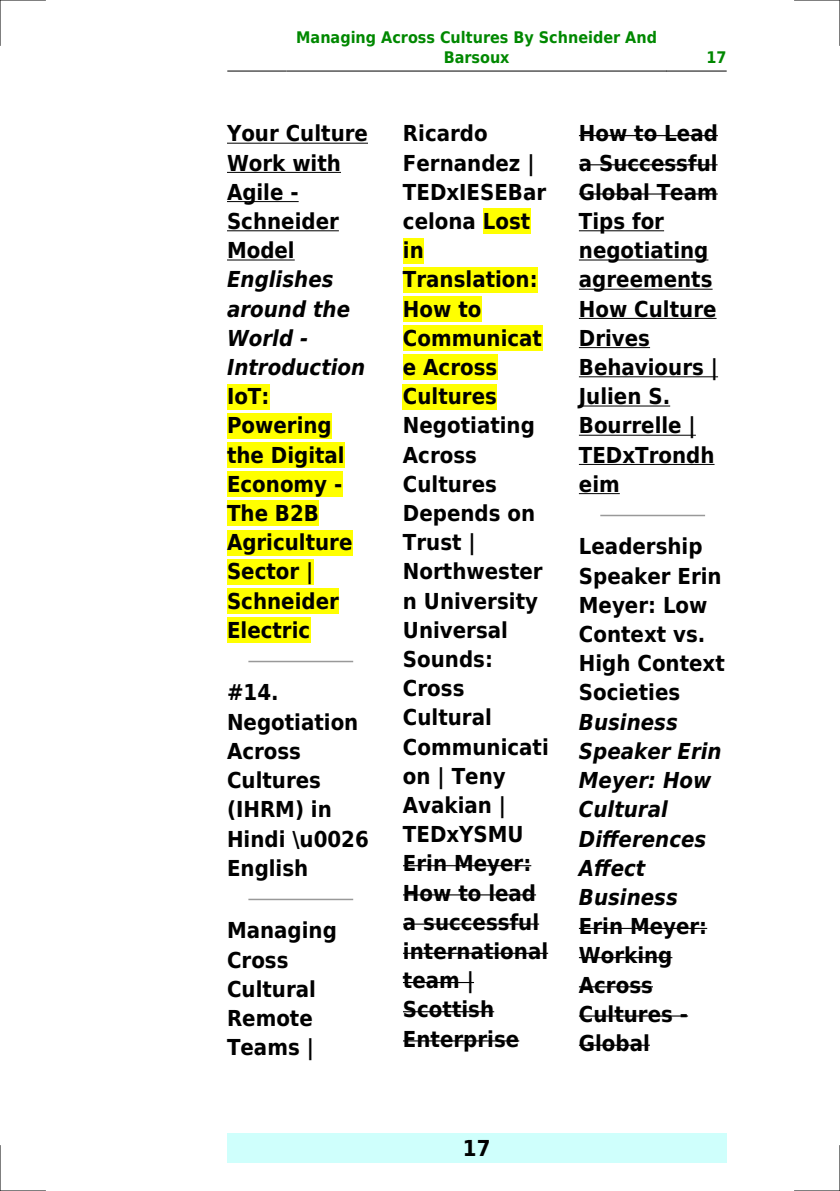
<style>
.page{position:relative;width:840px;height:1191px;background:#fff}
.page>*{position:absolute;margin:0;border:0;box-sizing:border-box;transform-origin:0 0}
.t1{font:700 22px/29.2px "DejaVu Sans Condensed";color:#000}
.t2{font:italic 700 22px/29.2px "DejaVu Sans Condensed";color:#000}
.t3{font:700 16px/19.2px "DejaVu Sans Condensed";color:#080;text-align:center}
</style>
<div class="page">
<hr style="left:227px;top:71px;width:59px;height:1px;background:#000">
<hr style="left:287px;top:71px;width:378px;height:1px;background:#000">
<hr style="left:666px;top:71px;width:59px;height:1px;background:#000">
<div style="left:227px;top:1133px;width:499px;height:29px;background:#cffffc"></div>
<hr style="left:227px;top:143px;width:141px;height:1px;background:#000">
<hr style="left:227px;top:172px;width:114px;height:1px;background:#000">
<hr style="left:227px;top:201px;width:71px;height:1px;background:#000">
<hr style="left:227px;top:230px;width:112px;height:1px;background:#000">
<hr style="left:227px;top:259px;width:67px;height:1px;background:#000">
<div style="left:227px;top:384px;width:42px;height:25px;background:#ff0"></div>
<div style="left:227px;top:413px;width:104px;height:25px;background:#ff0"></div>
<div style="left:227px;top:442px;width:117px;height:26px;background:#ff0"></div>
<div style="left:227px;top:471px;width:115px;height:26px;background:#ff0"></div>
<div style="left:227px;top:500px;width:92px;height:26px;background:#ff0"></div>
<div style="left:227px;top:530px;width:125px;height:25px;background:#ff0"></div>
<div style="left:227px;top:559px;width:86px;height:25px;background:#ff0"></div>
<div style="left:227px;top:588px;width:112px;height:26px;background:#ff0"></div>
<div style="left:227px;top:617px;width:83px;height:26px;background:#ff0"></div>
<hr style="left:249px;top:661px;width:103px;height:1px;background:#999">
<hr style="left:249px;top:898px;width:103px;height:2px;background:#999">
<div style="left:482px;top:208px;width:48px;height:26px;background:#ff0"></div>
<div style="left:403px;top:238px;width:20px;height:25px;background:#ff0"></div>
<div style="left:403px;top:267px;width:134px;height:25px;background:#ff0"></div>
<div style="left:403px;top:296px;width:78px;height:26px;background:#ff0"></div>
<div style="left:403px;top:325px;width:138px;height:26px;background:#ff0"></div>
<div style="left:403px;top:354px;width:94px;height:26px;background:#ff0"></div>
<div style="left:403px;top:384px;width:93px;height:25px;background:#ff0"></div>
<hr style="left:403px;top:865px;width:128px;height:1px;background:#000">
<hr style="left:403px;top:894px;width:133px;height:1px;background:#000">
<hr style="left:403px;top:923px;width:136px;height:1px;background:#000">
<hr style="left:403px;top:952px;width:145px;height:2px;background:#000">
<hr style="left:403px;top:982px;width:71px;height:1px;background:#000">
<hr style="left:403px;top:1011px;width:91px;height:1px;background:#000">
<hr style="left:403px;top:1040px;width:116px;height:1px;background:#000">
<hr style="left:578px;top:135px;width:139px;height:1px;background:#000">
<hr style="left:578px;top:164px;width:139px;height:1px;background:#000">
<hr style="left:578px;top:193px;width:139px;height:2px;background:#000">
<hr style="left:578px;top:230px;width:85px;height:1px;background:#000">
<hr style="left:578px;top:259px;width:130px;height:1px;background:#000">
<hr style="left:578px;top:289px;width:134px;height:1px;background:#000">
<hr style="left:578px;top:318px;width:138px;height:1px;background:#000">
<hr style="left:578px;top:347px;width:71px;height:1px;background:#000">
<hr style="left:578px;top:376px;width:139px;height:1px;background:#000">
<hr style="left:578px;top:405px;width:91px;height:1px;background:#000">
<hr style="left:578px;top:435px;width:117px;height:1px;background:#000">
<hr style="left:578px;top:464px;width:136px;height:1px;background:#000">
<hr style="left:578px;top:493px;width:41px;height:1px;background:#000">
<hr style="left:600px;top:515px;width:104px;height:1px;background:#999">
<hr style="left:578px;top:928px;width:128px;height:1px;background:#000">
<hr style="left:578px;top:957px;width:94px;height:1px;background:#000">
<hr style="left:578px;top:986px;width:74px;height:1px;background:#000">
<hr style="left:578px;top:1015px;width:109px;height:1px;background:#000">
<hr style="left:578px;top:1044px;width:71px;height:1px;background:#000">
<hr style="left:0;top:0;width:45px;height:1px;background:#000">
<hr style="left:794px;top:0;width:45px;height:1px;background:#000">
<hr style="left:0;top:1190px;width:45px;height:1px;background:#000">
<hr style="left:794px;top:1190px;width:45px;height:1px;background:#000">
<hr style="left:0;top:0;width:1px;height:45px;background:#000">
<hr style="left:0;top:1145px;width:1px;height:46px;background:#000">
<hr style="left:839px;top:0;width:1px;height:45px;background:#000">
<hr style="left:839px;top:1145px;width:1px;height:46px;background:#000">
<p class="t3" style="left:296px;top:28px;width:362px">Managing Across Cultures By Schneider And<br>Barsoux</p>
<p class="t3" style="left:706px;top:48px;width:22px">17</p>
<p class="t1" style="left:227px;top:119px;width:142px">Your Culture<br>Work with<br>Agile -<br>Schneider<br>Model</p>
<p class="t2" style="left:227px;top:265px;width:140px">Englishes around the<br>World -<br>Introduction</p>
<p class="t1" style="left:227px;top:382px;width:127px">IoT:<br>Powering the Digital<br>Economy -<br>The B2B<br>Agriculture<br>Sector |<br>Schneider<br>Electric</p>
<p class="t1" style="left:227px;top:678px;width:143px">#14.<br>Negotiation<br>Across<br>Cultures (IHRM) in<br>Hindi \u0026<br>English</p>
<p class="t1" style="left:227px;top:916px;width:111px">Managing<br>Cross<br>Cultural<br>Remote<br>Teams |</p>
<p class="t1" style="left:403px;top:119px;width:147px">Ricardo<br>Fernandez |<br>TEDxIESEBar celona Lost in<br>Translation:<br>How to<br>Communicat e Across<br>Cultures<br>Negotiating<br>Across<br>Cultures<br>Depends on<br>Trust |<br>Northwester n University<br>Universal<br>Sounds:<br>Cross<br>Cultural<br>Communicati on | Teny<br>Avakian |<br>TEDxYSMU<br>Erin Meyer:<br>How to lead a successful international team |<br>Scottish<br>Enterprise</p>
<p class="t1" style="left:578px;top:119px;width:141px">How to Lead a Successful<br>Global Team<br>Tips for negotiating agreements<br>How Culture<br>Drives<br>Behaviours |<br>Julien S.<br>Bourrelle |<br>TEDxTrondh eim</p>
<p class="t1" style="left:578px;top:532px;width:147px">Leadership<br>Speaker Erin<br>Meyer: Low<br>Context vs.<br>High Context<br>Societies</p>
<p class="t2" style="left:578px;top:707px;width:144px">Business<br>Speaker Erin<br>Meyer: How<br>Cultural<br>Differences<br>Affect<br>Business</p>
<p class="t1" style="left:578px;top:912px;width:130px">Erin Meyer:<br>Working<br>Across<br>Cultures -<br>Global</p>
<p class="t1" style="left:462px;top:1133px;width:29px">17</p>
</div>
